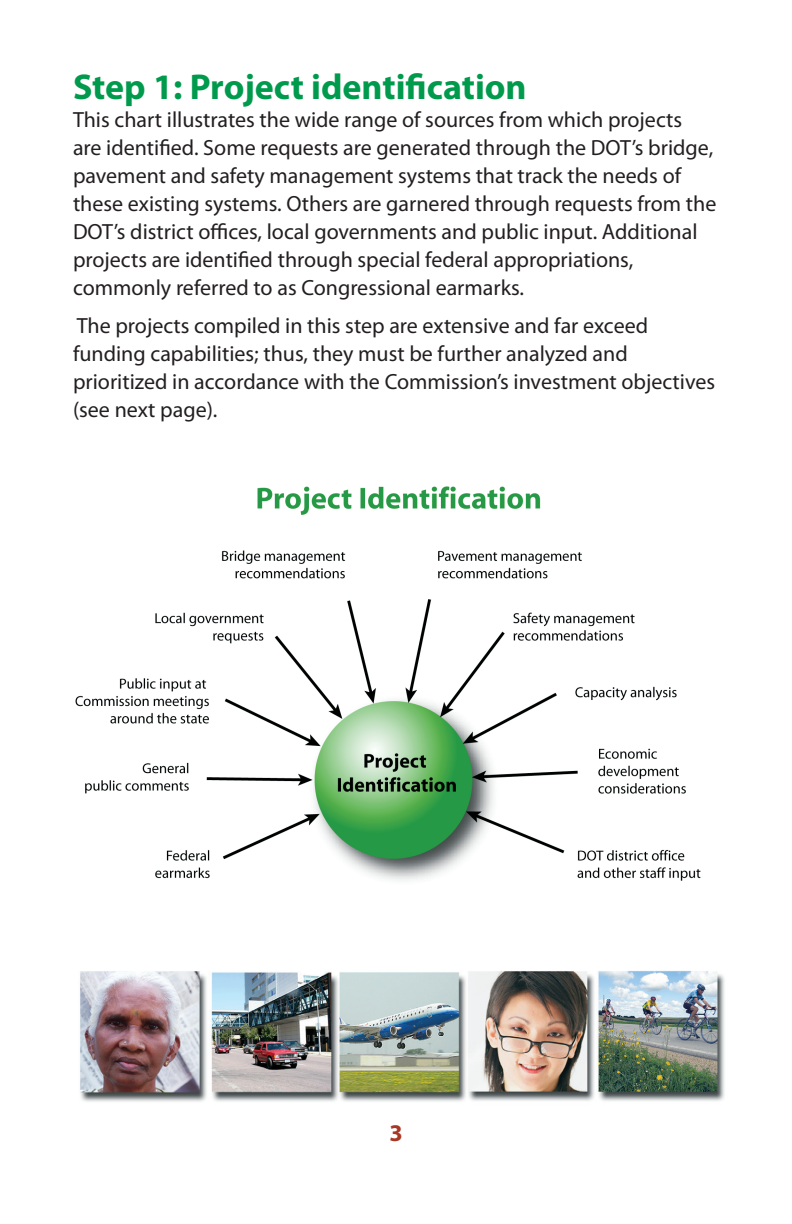
<style>
.page{position:relative;width:792px;height:1224px;background:#fff}
.page>*{position:absolute;margin:0;border:0;box-sizing:border-box;transform-origin:0 0}
.t1{font:700 36px "Myriad Pro";color:#009a4d}
.t2{font:700 24px "Myriad Pro";color:#a73823}
.t3{font:22px/28px "Myriad Pro";color:#231f20}
</style>
<div class="page">
<img style="left:80px;top:970px;width:645px;height:132px">
<img style="left:76px;top:486px;width:624px;height:395px">
<h1 class="t1" style="left:73px;top:63px;width:455px">Step 1: Project identification</h1>
<p class="t3" style="left:73px;top:105px;width:645px">This chart illustrates the wide range of sources from which projects<br>are identified. Some requests are generated through the DOT’s bridge, pavement and safety management systems that track the needs of these existing systems. Others are garnered through requests from the DOT’s district offices, local governments and public input. Additional projects are identified through special federal appropriations, commonly referred to as Congressional earmarks.</p>
<p class="t3" style="left:73px;top:311px;width:644px">The projects compiled in this step are extensive and far exceed funding capabilities; thus, they must be further analyzed and prioritized in accordance with the Commission’s investment objectives (see next page).</p>
<p class="t2" style="left:389px;top:1117px;width:15px">3</p>
</div>
